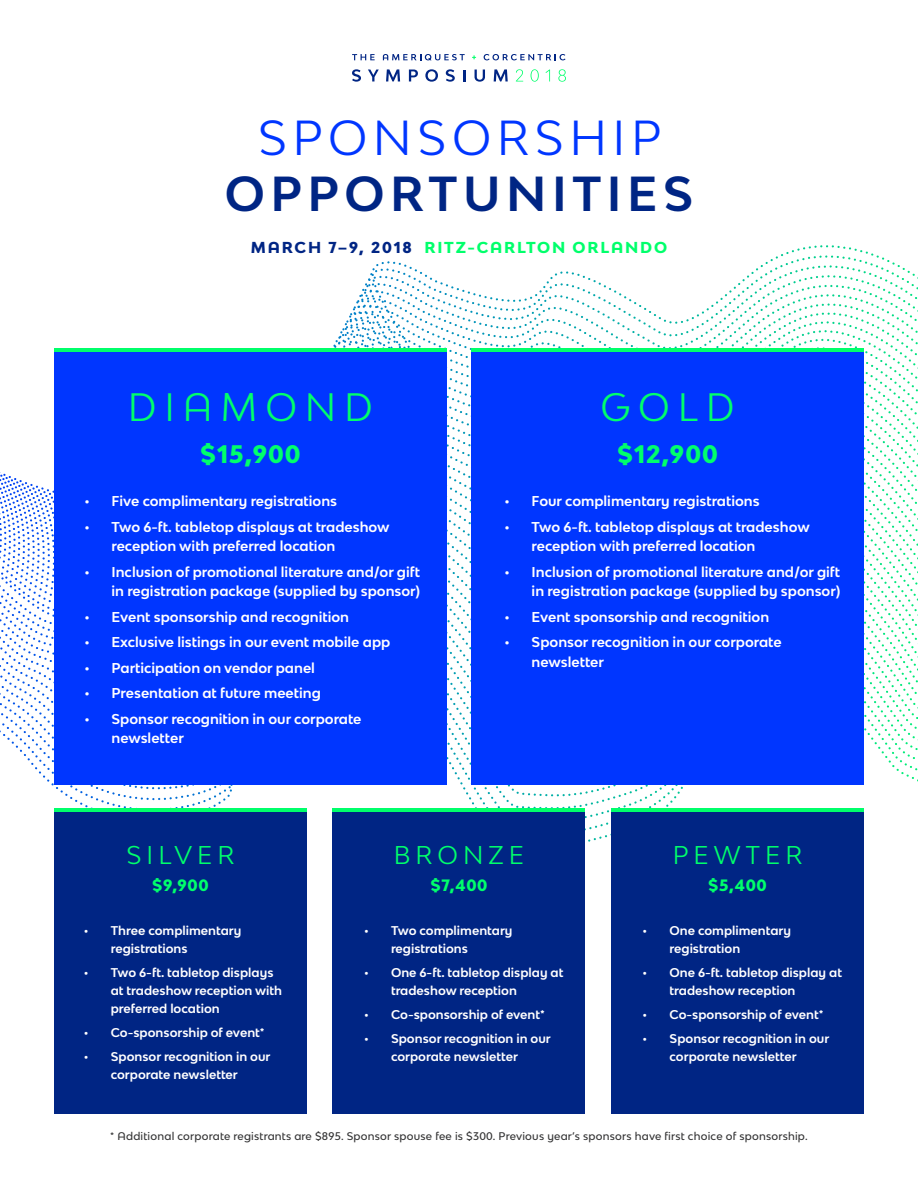
<style>
.page{position:relative;width:918px;height:1188px;background:#fff}
.page>*{position:absolute;margin:0;border:0;box-sizing:border-box;transform-origin:0 0}
.t1{font:700 46.5px/55.8px "Bw Modelica SS01";letter-spacing:.12em;color:#002584;text-align:center}
.t2{font:37.5px "Bw Modelica SS01";letter-spacing:.21em;color:#00ff6b}
.t3{font:24.3px "Bw Modelica SS01";letter-spacing:.21em;color:#00ff6b}
.t4{font:800 24px "Bw Modelica SS01";letter-spacing:.04em;color:#00ff6b}
.t5{font:800 15.6px "Bw Modelica SS01";letter-spacing:.04em;color:#00ff6b}
.t6{font:800 15px "Bw Modelica SS01";letter-spacing:.12em;color:#00ff6b}
.t7{font:700 13.5px/19.5px "Bw Modelica SS01";color:#fff}
.t8{font:700 12px/18px "Bw Modelica SS01";color:#fff}
.t9{font:500 10.5px "Bw Modelica SS01";letter-spacing:.02em;color:#333334}
.s1{font-weight:400;color:#0036ff}
.s2{color:#002584}
</style>
<div class="page">
<svg style="left:333px;top:245px;width:585px;height:192px"></svg>
<svg style="left:0;top:437px;width:918px;height:413px"></svg>
<svg style="left:352px;top:69px;width:9px;height:13px"></svg>
<svg style="left:368px;top:70px;width:11px;height:11px"></svg>
<svg style="left:386px;top:69px;width:14px;height:12px"></svg>
<svg style="left:409px;top:70px;width:9px;height:11px"></svg>
<svg style="left:425px;top:69px;width:13px;height:13px"></svg>
<svg style="left:446px;top:69px;width:9px;height:13px"></svg>
<svg style="left:463px;top:70px;width:3px;height:11px"></svg>
<svg style="left:475px;top:70px;width:10px;height:12px"></svg>
<svg style="left:494px;top:69px;width:14px;height:12px"></svg>
<svg style="left:516px;top:69px;width:7px;height:12px"></svg>
<svg style="left:531px;top:69px;width:8px;height:13px"></svg>
<svg style="left:546px;top:70px;width:4px;height:11px"></svg>
<svg style="left:558px;top:69px;width:8px;height:13px"></svg>
<svg style="left:352px;top:54px;width:23px;height:6px"></svg>
<svg style="left:383px;top:54px;width:82px;height:6px"></svg>
<svg style="left:472px;top:55px;width:4px;height:4px"></svg>
<svg style="left:484px;top:54px;width:82px;height:6px"></svg>
<div style="left:54px;top:351px;width:393px;height:434px;background:#0036ff"></div>
<div style="left:54px;top:808px;width:253px;height:305px;background:#002584"></div>
<div style="left:333px;top:808px;width:252px;height:305px;background:#002584"></div>
<div style="left:611px;top:808px;width:253px;height:305px;background:#002584"></div>
<div style="left:471px;top:351px;width:393px;height:434px;background:#0036ff"></div>
<hr style="left:54px;top:348px;width:393px;height:3px;background:#00ff6b">
<hr style="left:54px;top:808px;width:253px;height:4px;background:#00ff6b">
<hr style="left:333px;top:808px;width:252px;height:4px;background:#00ff6b">
<hr style="left:611px;top:808px;width:253px;height:4px;background:#00ff6b">
<hr style="left:471px;top:348px;width:393px;height:3px;background:#00ff6b">
<p class="t1" style="left:225px;top:109px;width:470px"><span class="s1">SPONSORSHIP<br></span>OPPORTUNITIES</p>
<p class="t6" style="left:251px;top:237px;width:418px"><span class="s2">MARCH 7–9, 2018</span> RITZ-CARLTON ORLANDO</p>
<p class="t2" style="left:128px;top:383px;width:246px">DIAMOND</p>
<p class="t2" style="left:600px;top:383px;width:136px">GOLD</p>
<p class="t4" style="left:200px;top:438px;width:102px">$15,900</p>
<p class="t4" style="left:617px;top:438px;width:102px">$12,900</p>
<p class="t7" style="left:85px;top:491px;width:254px">• Five complimentary registrations</p>
<p class="t7" style="left:112px;top:517px;width:280px;text-indent:-27px">• Two 6-ft. tabletop displays at tradeshow reception with preferred location</p>
<p class="t7" style="left:85px;top:562px;width:337px;text-align:right">• Inclusion of promotional literature and/or gift in registration package (supplied by sponsor)</p>
<p class="t7" style="left:85px;top:607px;width:266px">• Event sponsorship and recognition</p>
<p class="t7" style="left:85px;top:632px;width:307px">• Exclusive listings in our event mobile app</p>
<p class="t7" style="left:85px;top:658px;width:232px">• Participation on vendor panel</p>
<p class="t7" style="left:85px;top:683px;width:238px">• Presentation at future meeting</p>
<p class="t7" style="left:112px;top:709px;width:252px;text-indent:-27px">• Sponsor recognition in our corporate newsletter</p>
<p class="t7" style="left:505px;top:491px;width:257px">• Four complimentary registrations</p>
<p class="t7" style="left:532px;top:517px;width:280px;text-indent:-27px">• Two 6-ft. tabletop displays at tradeshow reception with preferred location</p>
<p class="t7" style="left:505px;top:562px;width:337px;text-align:right">• Inclusion of promotional literature and/or gift in registration package (supplied by sponsor)</p>
<p class="t7" style="left:505px;top:607px;width:266px">• Event sponsorship and recognition</p>
<p class="t7" style="left:532px;top:632px;width:252px;text-indent:-27px">• Sponsor recognition in our corporate newsletter</p>
<p class="t3" style="left:126px;top:839px;width:110px">SILVER</p>
<p class="t3" style="left:394px;top:839px;width:132px">BRONZE</p>
<p class="t3" style="left:673px;top:839px;width:131px">PEWTER</p>
<p class="t5" style="left:152px;top:875px;width:58px">$9,900</p>
<p class="t5" style="left:431px;top:875px;width:58px">$7,400</p>
<p class="t5" style="left:708px;top:875px;width:60px">$5,400</p>
<p class="t8" style="left:111px;top:922px;width:132px;text-indent:-27px">• Three complimentary registrations</p>
<p class="t8" style="left:111px;top:964px;width:173px;text-indent:-27px">• Two 6-ft. tabletop displays at tradeshow reception with preferred location</p>
<p class="t8" style="left:84px;top:1024px;width:182px">• Co-sponsorship of event*</p>
<p class="t8" style="left:84px;top:1048px;width:188px;text-align:center">• Sponsor recognition in our corporate newsletter</p>
<p class="t8" style="left:391px;top:922px;width:123px;text-indent:-27px">• Two complimentary registrations</p>
<p class="t8" style="left:391px;top:964px;width:174px;text-indent:-27px">• One 6-ft. tabletop display at tradeshow reception</p>
<p class="t8" style="left:364px;top:1006px;width:182px">• Co-sponsorship of event*</p>
<p class="t8" style="left:364px;top:1030px;width:188px;text-align:center">• Sponsor recognition in our corporate newsletter</p>
<p class="t8" style="left:670px;top:922px;width:123px;text-indent:-27px">• One complimentary registration</p>
<p class="t8" style="left:670px;top:964px;width:174px;text-indent:-27px">• One 6-ft. tabletop display at tradeshow reception</p>
<p class="t8" style="left:643px;top:1006px;width:182px">• Co-sponsorship of event*</p>
<p class="t8" style="left:643px;top:1030px;width:188px;text-align:center">• Sponsor recognition in our corporate newsletter</p>
<p class="t9" style="left:110px;top:1129px;width:699px">* Additional corporate registrants are $895. Sponsor spouse fee is $300. Previous year’s sponsors have first choice of sponsorship.</p>
</div>
